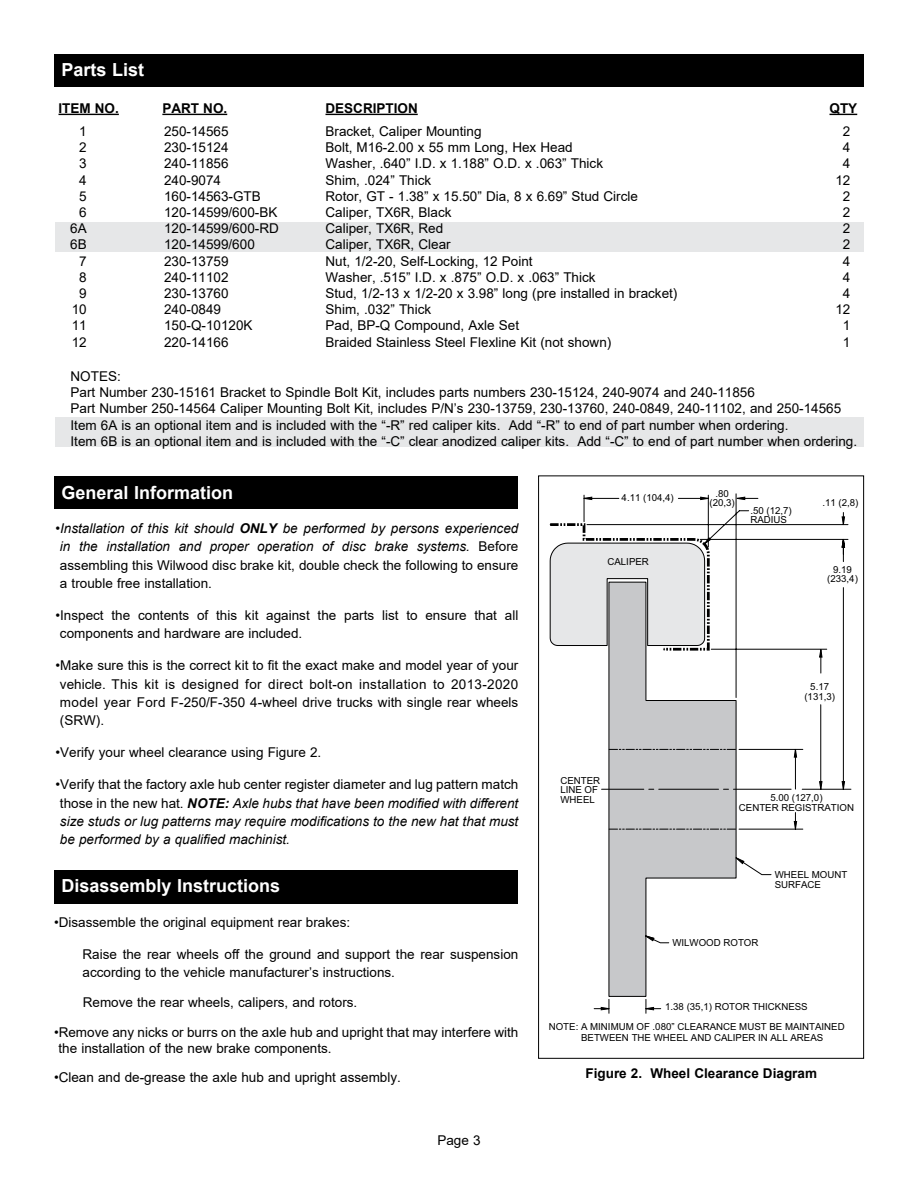
<style>
.page{position:relative;width:918px;height:1188px;background:#fff}
.page>*{position:absolute;margin:0;border:0;box-sizing:border-box;transform-origin:0 0}
.t1{font:700 18px "Arial";color:#fff}
.t2{font:13.5px/16.2px "Arial";color:#000}
.t3{font:italic 13.5px/18.3px "Arial";color:#000;text-align:justify}
.t4{font:700 13.5px "Arial";color:#000}
.t5{font:9.75px/9.8px "Arial";color:#000}
.s1{font-style:normal}
.s2{font-weight:700}
</style>
<div class="page">
<div style="left:54px;top:54px;width:810px;height:32px;background:#000"></div>
<div style="left:55px;top:417px;width:809px;height:30px;background:#e6e7e8"></div>
<div style="left:55px;top:222px;width:809px;height:30px;background:#e6e7e8"></div>
<hr style="left:58px;top:114px;width:61px;height:1px;background:#000">
<hr style="left:162px;top:114px;width:65px;height:1px;background:#000">
<hr style="left:326px;top:114px;width:92px;height:1px;background:#000">
<svg style="left:830px;top:114px;width:27px;height:1px"></svg>
<svg style="left:583px;top:493px;width:269px;height:521px"></svg>
<svg style="left:794px;top:821px;width:3px;height:8px"></svg>
<svg style="left:794px;top:749px;width:3px;height:8px"></svg>
<svg style="left:842px;top:782px;width:3px;height:7px"></svg>
<svg style="left:820px;top:782px;width:2px;height:7px"></svg>
<svg style="left:819px;top:649px;width:4px;height:24px"></svg>
<svg style="left:842px;top:539px;width:3px;height:8px"></svg>
<svg style="left:842px;top:517px;width:3px;height:8px"></svg>
<svg style="left:701px;top:497px;width:7px;height:3px"></svg>
<svg style="left:584px;top:497px;width:8px;height:3px"></svg>
<svg style="left:736px;top:496px;width:22px;height:4px"></svg>
<svg style="left:646px;top:1007px;width:8px;height:3px"></svg>
<svg style="left:601px;top:1007px;width:8px;height:3px"></svg>
<svg style="left:549px;top:522px;width:162px;height:130px"></svg>
<svg style="left:735px;top:857px;width:37px;height:18px"></svg>
<svg style="left:644px;top:935px;width:25px;height:8px"></svg>
<svg style="left:609px;top:749px;width:127px;height:1px"></svg>
<svg style="left:609px;top:829px;width:127px;height:1px"></svg>
<svg style="left:602px;top:789px;width:189px;height:1px"></svg>
<div style="left:54px;top:870px;width:464px;height:34px;background:#000"></div>
<div style="left:54px;top:476px;width:464px;height:33px;background:#000"></div>
<h1 class="t1" style="left:62px;top:57px;width:84px">Parts List</h1>
<p class="t4" style="left:58px;top:99px;width:62px">ITEM NO.</p>
<p class="t4" style="left:162px;top:99px;width:66px">PART NO.</p>
<p class="t4" style="left:326px;top:99px;width:94px">DESCRIPTION</p>
<p class="t4" style="left:830px;top:99px;width:29px">QTY</p>
<p class="t2" style="left:164px;top:123px;width:116px">250-14565<br>230-15124<br>240-11856<br>240-9074<br>160-14563-GTB<br>120-14599/600-BK<br>120-14599/600-RD<br>120-14599/600<br>230-13759<br>240-11102<br>230-13760<br>240-0849<br>150-Q-10120K<br>220-14166</p>
<p class="t2" style="left:326px;top:123px;width:353px">Bracket, Caliper Mounting<br>Bolt, M16-2.00 x 55 mm Long, Hex Head<br>Washer, .640” I.D. x 1.188” O.D. x .063” Thick<br>Shim, .024” Thick<br>Rotor, GT - 1.38” x 15.50” Dia, 8 x 6.69” Stud Circle Caliper, TX6R, Black<br>Caliper, TX6R, Red<br>Caliper, TX6R, Clear<br>Nut, 1/2-20, Self-Locking, 12 Point<br>Washer, .515” I.D. x .875” O.D. x .063” Thick<br>Stud, 1/2-13 x 1/2-20 x 3.98” long (pre installed in bracket)<br>Shim, .032” Thick<br>Pad, BP-Q Compound, Axle Set<br>Braided Stainless Steel Flexline Kit (not shown)</p>
<p class="t2" style="left:70px;top:123px;width:18px;text-align:right">1<br>2<br>3<br>4<br>5<br>6<br>6A<br>6B<br>7<br>8<br>9<br>10<br>11<br>12</p>
<p class="t2" style="left:835px;top:123px;width:17px;text-align:center">2<br>4<br>4<br>12<br>2<br>2<br>2<br>2<br>4<br>4<br>4<br>12<br>1<br>1</p>
<p class="t2" style="left:71px;top:368px;width:788px">NOTES:<br>Part Number 230-15161 Bracket to Spindle Bolt Kit, includes parts numbers 230-15124, 240-9074 and 240-11856<br>Part Number 250-14564 Caliper Mounting Bolt Kit, includes P/N’s 230-13759, 230-13760, 240-0849, 240-11102, and 250-14565<br>Item 6A is an optional item and is included with the “-R” red caliper kits. Add “-R” to end of part number when ordering.<br>Item 6B is an optional item and is included with the “-C” clear anodized caliper kits. Add “-C” to end of part number when ordering.</p>
<h1 class="t1" style="left:62px;top:479px;width:173px">General Information</h1>
<p class="t3" style="left:60px;top:519px;width:460px;text-indent:-4px"><span class="s1">•</span>Installation of this kit should <span class="s2">ONLY</span> be performed by persons experienced in the installation and proper operation of disc brake systems. <span class="s1">Before assembling this Wilwood disc brake kit, double check the following to ensure a trouble free installation.</span></p>
<p class="t2" style="left:60px;top:606px;width:460px;line-height:18.3px;text-indent:-4px">•Inspect the contents of this kit against the parts list to ensure that all components and hardware are included.</p>
<p class="t2" style="left:60px;top:656px;width:460px;line-height:18.3px;text-align:justify;text-indent:-4px">•Make sure this is the correct kit to fit the exact make and model year of your vehicle. This kit is designed for direct bolt-on installation to 2013-2020 model year Ford F-250/F-350 4-wheel drive trucks with single rear wheels (SRW).</p>
<p class="t2" style="left:55px;top:744px;width:267px">•Verify your wheel clearance using Figure 2.</p>
<p class="t3" style="left:60px;top:776px;width:460px;text-indent:-4px"><span class="s1">•Verify that the factory axle hub center register diameter and lug pattern match those in the new hat.</span> <span class="s2">NOTE:</span> Axle hubs that have been modified with different size studs or lug patterns may require modifications to the new hat that must be performed by a qualified machinist.</p>
<h1 class="t1" style="left:62px;top:873px;width:220px">Disassembly Instructions</h1>
<p class="t2" style="left:54px;top:914px;width:298px">•Disassemble the original equipment rear brakes:</p>
<p class="t2" style="left:82px;top:945px;width:437px;line-height:18.3px">Raise the rear wheels off the ground and support the rear suspension according to the vehicle manufacturer’s instructions.</p>
<p class="t2" style="left:83px;top:994px;width:276px">Remove the rear wheels, calipers, and rotors.</p>
<p class="t2" style="left:58px;top:1024px;width:461px;text-indent:-4px">•Remove any nicks or burrs on the axle hub and upright that may interfere with the installation of the new brake components.</p>
<p class="t2" style="left:54px;top:1070px;width:348px">•Clean and de-grease the axle hub and upright assembly.</p>
<p class="t2" style="left:437px;top:1132px;width:45px">Page 3</p>
<p class="t5" style="left:622px;top:493px;width:54px">4.11 (104,4)</p>
<p class="t5" style="left:607px;top:556px;width:43px">CALIPER</p>
<p class="t5" style="left:710px;top:488px;width:27px;text-align:center">.80 (20,3)</p>
<p class="t5" style="left:750px;top:505px;width:43px">.50 (12,7)<br>RADIUS</p>
<p class="t5" style="left:822px;top:498px;width:38px">.11 (2,8)</p>
<p class="t5" style="left:827px;top:564px;width:32px;text-align:center">9.19 (233,4)</p>
<p class="t5" style="left:560px;top:775px;width:41px">CENTER<br>LINE OF<br>WHEEL</p>
<p class="t5" style="left:804px;top:682px;width:32px;text-align:center">5.17 (131,3)</p>
<p class="t5" style="left:739px;top:793px;width:117px;text-align:center">5.00 (127,0)<br>CENTER REGISTRATION</p>
<p class="t5" style="left:775px;top:869px;width:74px">WHEEL MOUNT<br>SURFACE</p>
<p class="t5" style="left:672px;top:938px;width:88px">WILWOOD ROTOR</p>
<p class="t5" style="left:665px;top:1002px;width:144px">1.38 (35,1) ROTOR THICKNESS</p>
<p class="t5" style="left:581px;top:1020px;width:265px;line-height:11.6px;text-indent:-32px">NOTE: A MINIMUM OF .080” CLEARANCE MUST BE MAINTAINED<br>BETWEEN THE WHEEL AND CALIPER IN ALL AREAS</p>
<p class="t4" style="left:586px;top:1064px;width:233px">Figure 2. Wheel Clearance Diagram</p>
</div>
